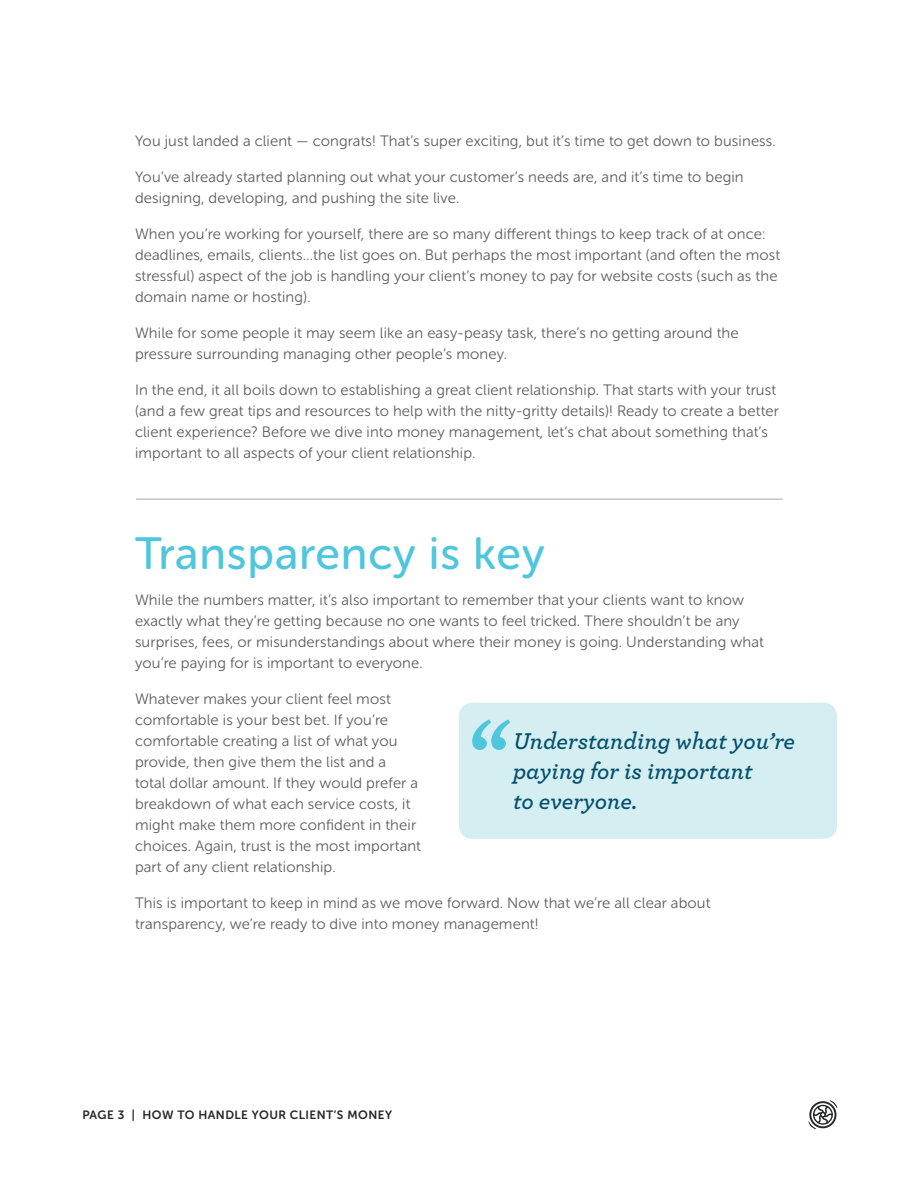
<style>
.page{position:relative;width:918px;height:1188px;background:#fff}
.page>*{position:absolute;margin:0;border:0;box-sizing:border-box;transform-origin:0 0}
.t1{font:45px "Museo Sans Rounded 500";letter-spacing:.02em;color:#50c6dd}
.t2{font:italic 600 24px/30px "Archer";color:#04516e}
.t3{font:15px/21px "Museo Sans Rounded 300";letter-spacing:.01em;color:#5d5d5d}
.t4{font:12px "Museo Sans Rounded 700";letter-spacing:.04em;color:#262727}
</style>
<div class="page">
<svg style="left:808px;top:1100px;width:29px;height:29px"></svg>
<div style="left:459px;top:703px;width:378px;height:136px;background:#d5eef2;border-radius:14px"></div>
<svg style="left:472px;top:719px;width:38px;height:31px"></svg>
<hr style="left:136px;top:498px;width:646px;height:2px;background:#c7c3c4">
<p class="t3" style="left:135px;top:131px;width:642px">You just landed a client — congrats! That’s super exciting, but it’s time to get down to business.</p>
<p class="t3" style="left:135px;top:167px;width:610px">You’ve already started planning out what your customer’s needs are, and it’s time to begin designing, developing, and pushing the site live.</p>
<p class="t3" style="left:135px;top:224px;width:647px">When you’re working for yourself, there are so many different things to keep track of at once: deadlines, emails, clients…the list goes on. But perhaps the most important (and often the most stressful) aspect of the job is handling your client’s money to pay for website costs (such as the domain name or hosting).</p>
<p class="t3" style="left:135px;top:323px;width:605px">While for some people it may seem like an easy-peasy task, there’s no getting around the pressure surrounding managing other people’s money.</p>
<p class="t3" style="left:135px;top:380px;width:645px">In the end, it all boils down to establishing a great client relationship. That starts with your trust (and a few great tips and resources to help with the nitty-gritty details)! Ready to create a better client experience? Before we dive into money management, let’s chat about something that’s important to all aspects of your client relationship.</p>
<h1 class="t1" style="left:135px;top:529px;width:411px">Transparency is key</h1>
<p class="t3" style="left:135px;top:590px;width:630px">While the numbers matter, it’s also important to remember that your clients want to know exactly what they’re getting because no one wants to feel tricked. There shouldn’t be any surprises, fees, or misunderstandings about where their money is going. Understanding what you’re paying for is important to everyone.</p>
<p class="t3" style="left:135px;top:689px;width:288px">Whatever makes your client feel most comfortable is your best bet. If you’re comfortable creating a list of what you provide, then give them the list and a<br>total dollar amount. If they would prefer a breakdown of what each service costs, it might make them more confident in their choices. Again, trust is the most important part of any client relationship.</p>
<p class="t3" style="left:135px;top:893px;width:577px">This is important to keep in mind as we move forward. Now that we’re all clear about transparency, we’re ready to dive into money management!</p>
<h2 class="t2" style="left:513px;top:724px;width:284px">Understanding what you’re paying for is important<br>to everyone.</h2>
<p class="t4" style="left:82px;top:1108px;width:311px">PAGE 3 | HOW TO HANDLE YOUR CLIENT’S MONEY</p>
</div>
